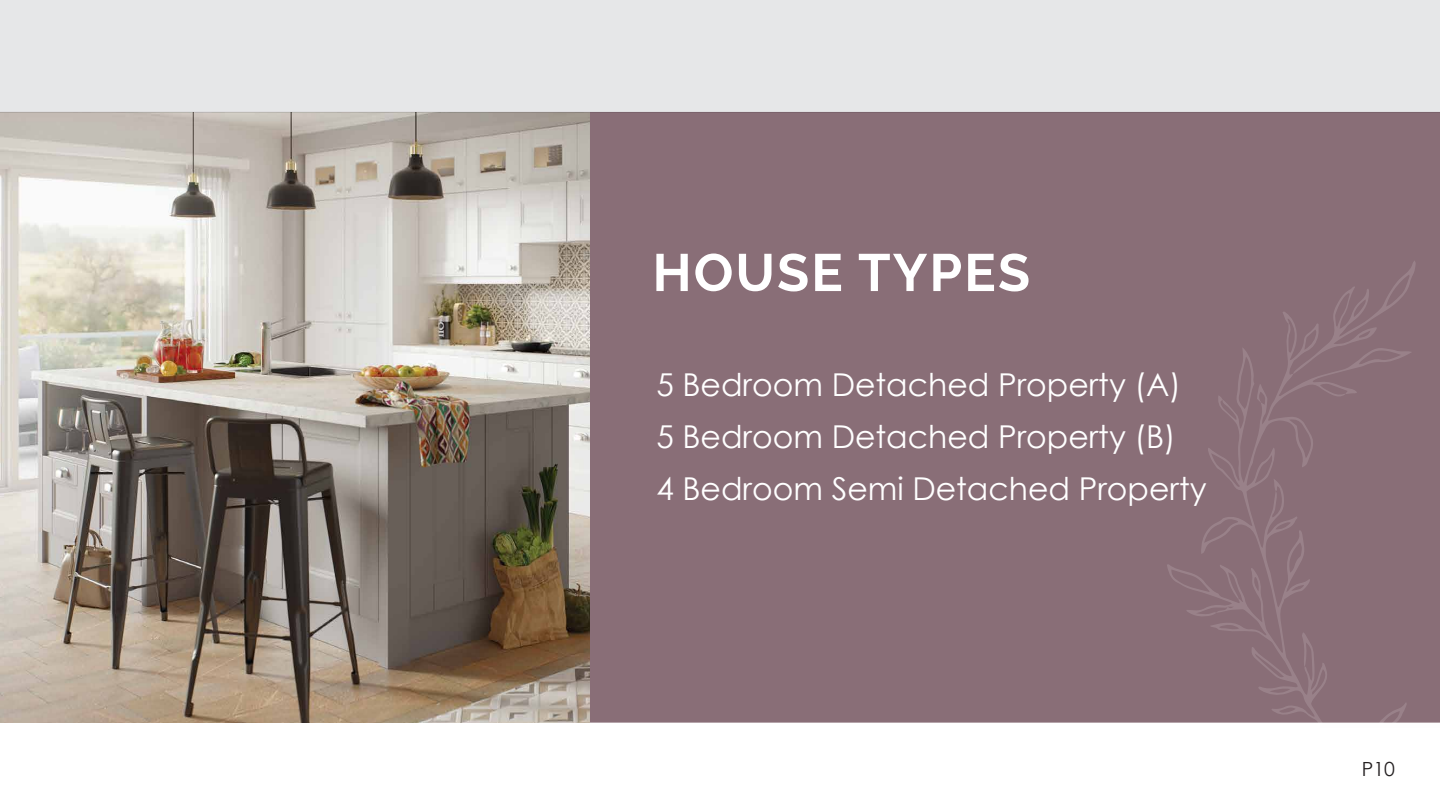
<style>
.page{position:relative;width:1440px;height:810px;background:#fff}
.page>*{position:absolute;margin:0;border:0;box-sizing:border-box;transform-origin:0 0}
.t1{font:100 52.5px "Raleway";letter-spacing:.04em;color:#fff}
.t2{font:31.5px/51.8px "Century Gothic";color:#fff}
.t3{font:19.5px "Century Gothic";color:#231f20}
</style>
<div class="page">
<div style="left:0;top:112px;width:1440px;height:611px;background:#896e77"></div>
<img style="left:0;top:112px;width:589px;height:610px">
<div style="left:1167px;top:266px;width:273px;height:457px;background:#896e77"></div>
<svg style="left:1293px;top:260px;width:123px;height:114px"></svg>
<div style="left:0;top:0;width:1440px;height:112px;background:#e6e7e8"></div>
<h1 class="t1" style="left:653px;top:231px;width:379px">HOUSE TYPES</h1>
<p class="t2" style="left:656px;top:358px;width:552px">5 Bedroom Detached Property (A)<br>5 Bedroom Detached Property (B)<br>4 Bedroom Semi Detached Property</p>
<p class="t3" style="left:1362px;top:755px;width:35px">P10</p>
</div>
